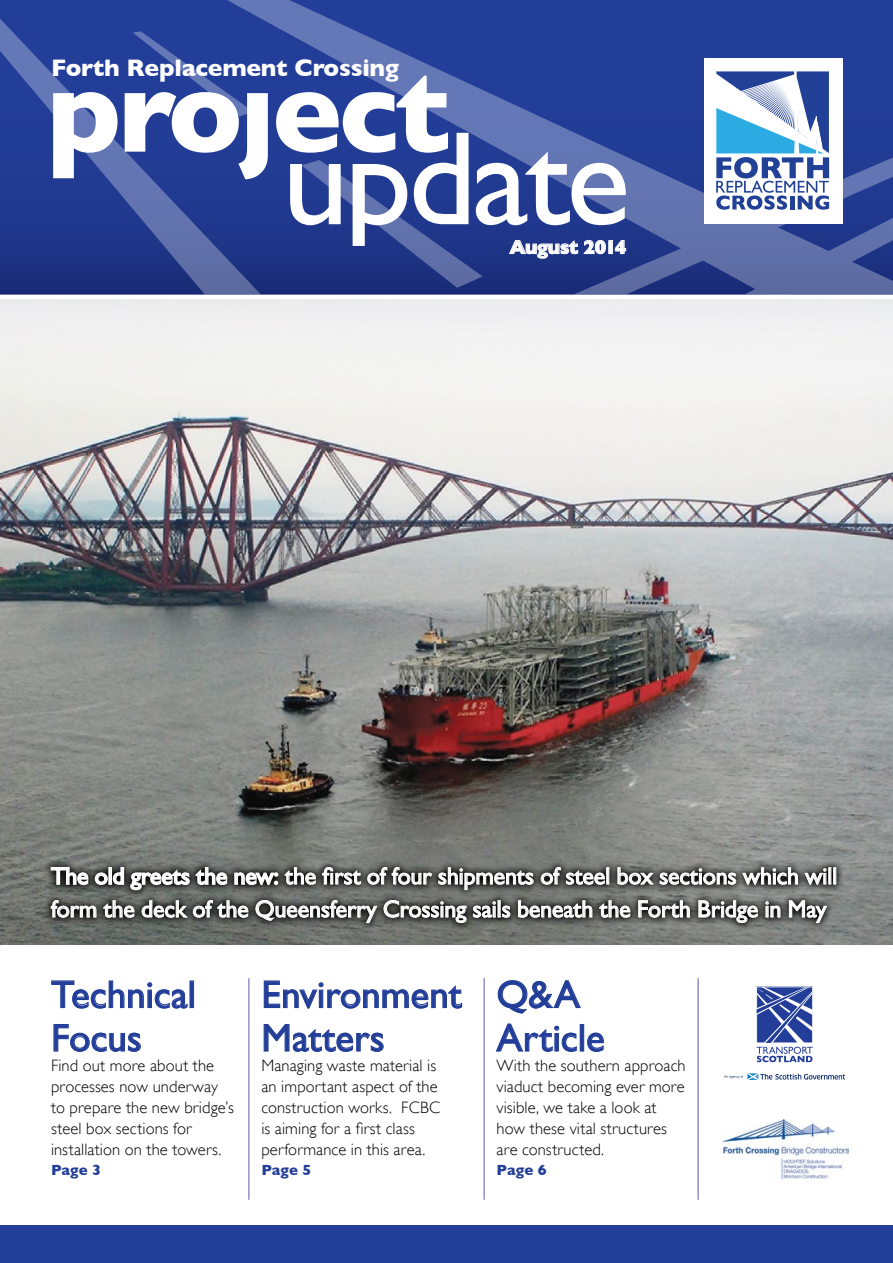
<style>
.page{position:relative;width:893px;height:1263px;background:#fff}
.page>*{position:absolute;margin:0;border:0;box-sizing:border-box;transform-origin:0 0}
.t1{font:39px/43.5px "Gill Sans";letter-spacing:-.005em;color:#233e99}
.t2{font:700 24.3px "Gill Sans";letter-spacing:-.01em;color:#fff}
.t3{font:24px/33px "Gill Sans";letter-spacing:-.01em;color:#fff}
.t4{font:700 19.2px "Gill Sans";letter-spacing:-.015em;color:#fff}
.t5{font:300 16.5px/21px "Gill Sans";letter-spacing:.01em;color:#000}
.t6{font:700 15px "Gill Sans";letter-spacing:.005em;color:#233e99}
</style>
<div class="page">
<div style="left:0;top:254px;width:893px;height:1009px;background:#233e99"></div>
<div style="left:0;top:299px;width:893px;height:926px;background:#fff"></div>
<svg style="left:0;top:19px;width:261px;height:275px;fill:#223d96"></svg>
<svg style="left:264px;top:0;width:170px;height:294px;fill:#233e99"></svg>
<div style="left:434px;top:0;width:459px;height:294px;background:#233e99"></div>
<svg style="left:573px;top:151px;width:143px;height:143px"></svg>
<div style="left:704px;top:58px;width:138px;height:153px;background:#fff"></div>
<svg style="left:716px;top:71px;width:177px;height:223px"></svg>
<svg style="left:53px;top:31px;width:573px;height:257px"></svg>
<img style="left:0;top:299px;width:893px;height:645px">
<hr style="left:0;top:295px;width:893px;height:4px;background:#fff">
<svg style="left:498px;top:980px;width:83px;height:33px"></svg>
<svg style="left:496px;top:1024px;width:81px;height:28px"></svg>
<div style="left:580px;top:1024px;width:4px;height:27px;border:1px solid #233e99"></div>
<svg style="left:587px;top:1033px;width:17px;height:19px"></svg>
<svg style="left:264px;top:981px;width:198px;height:27px"></svg>
<svg style="left:264px;top:1024px;width:119px;height:28px"></svg>
<svg style="left:51px;top:981px;width:136px;height:27px"></svg>
<div style="left:190px;top:981px;width:4px;height:27px;border:1px solid #233e99"></div>
<svg style="left:54px;top:1024px;width:87px;height:28px"></svg>
<hr style="left:483px;top:978px;width:2px;height:222px;background:#7477b9">
<hr style="left:697px;top:978px;width:2px;height:222px;background:#7477b9">
<hr style="left:248px;top:978px;width:1px;height:222px;background:#7477b9">
<svg style="left:757px;top:987px;width:56px;height:75px"></svg>
<svg style="left:724px;top:1073px;width:121px;height:7px"></svg>
<img style="left:723px;top:1119px;width:125px;height:59px">
<svg style="left:42px;top:858px;width:803px;height:74px"></svg>
<svg style="left:50px;top:866px;width:178px;height:25px"></svg>
<svg style="left:234px;top:867px;width:82px;height:19px"></svg>
<svg style="left:322px;top:867px;width:39px;height:18px"></svg>
<svg style="left:367px;top:867px;width:65px;height:18px"></svg>
<svg style="left:438px;top:867px;width:96px;height:23px"></svg>
<svg style="left:541px;top:867px;width:64px;height:18px"></svg>
<div style="left:606px;top:867px;width:3px;height:17px;border:1px solid #fff"></div>
<svg style="left:617px;top:867px;width:37px;height:18px"></svg>
<svg style="left:660px;top:868px;width:76px;height:17px"></svg>
<svg style="left:742px;top:867px;width:56px;height:18px"></svg>
<svg style="left:804px;top:868px;width:23px;height:17px"></svg>
<div style="left:833px;top:867px;width:3px;height:17px;border:1px solid #fff"></div>
<svg style="left:51px;top:900px;width:45px;height:18px"></svg>
<svg style="left:103px;top:900px;width:31px;height:18px"></svg>
<svg style="left:142px;top:900px;width:106px;height:18px"></svg>
<svg style="left:256px;top:900px;width:121px;height:23px"></svg>
<svg style="left:384px;top:900px;width:83px;height:23px"></svg>
<svg style="left:473px;top:900px;width:37px;height:18px"></svg>
<svg style="left:518px;top:900px;width:74px;height:18px"></svg>
<svg style="left:599px;top:900px;width:31px;height:18px"></svg>
<svg style="left:638px;top:900px;width:52px;height:18px"></svg>
<svg style="left:698px;top:900px;width:60px;height:23px"></svg>
<svg style="left:765px;top:901px;width:15px;height:16px"></svg>
<svg style="left:789px;top:900px;width:38px;height:23px"></svg>
<h2 class="t2" style="left:51px;top:54px;width:349px">Forth Replacement Crossing</h2>
<p class="t4" style="left:510px;top:236px;width:118px">August 2014</p>
<h3 class="t3" style="left:51px;top:859px;width:788px">The old greets the new: the first of four shipments of steel box sections which will form the deck of the Queensferry Crossing sails beneath the Forth Bridge in May</h3>
<h1 class="t1" style="left:51px;top:972px;width:147px">Technical<br>Focus</h1>
<p class="t5" style="left:51px;top:1055px;width:184px">Find out more about the processes now underway to prepare the new bridge’s steel box sections for installation on the towers.</p>
<p class="t6" style="left:51px;top:1161px;width:52px">Page 3</p>
<h1 class="t1" style="left:261px;top:972px;width:202px">Environment<br>Matters</h1>
<p class="t5" style="left:261px;top:1055px;width:180px">Managing waste material is an important aspect of the construction works. FCBC is aiming for a first class performance in this area.</p>
<p class="t6" style="left:261px;top:1161px;width:52px">Page 5</p>
<h1 class="t1" style="left:497px;top:972px;width:110px">Q&amp;A<br>Article</h1>
<p class="t5" style="left:497px;top:1055px;width:191px">With the southern approach viaduct becoming ever more visible, we take a look at how these vital structures are constructed.</p>
<p class="t6" style="left:497px;top:1161px;width:52px">Page 6</p>
</div>
